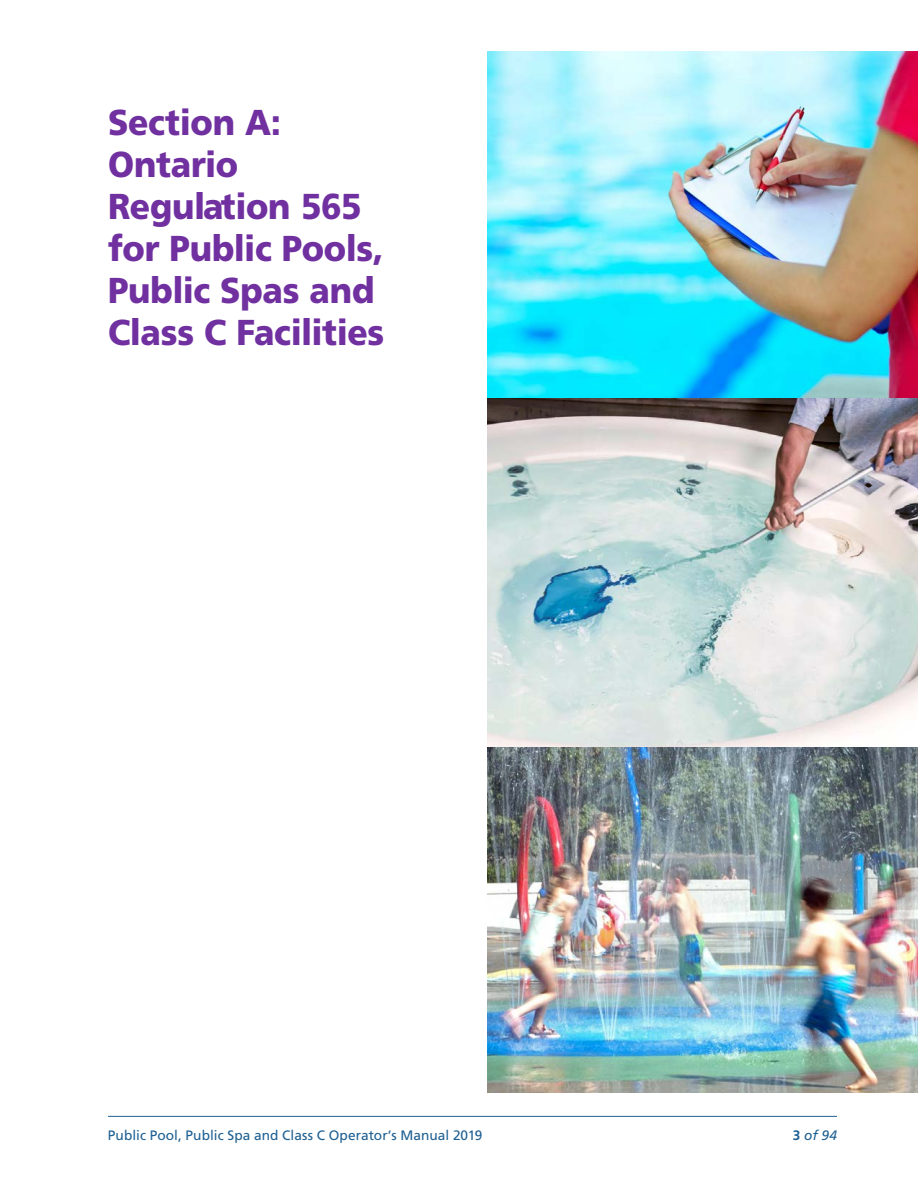
<style>
.page{position:relative;width:918px;height:1188px;background:#fff}
.page>*{position:absolute;margin:0;border:0;box-sizing:border-box;transform-origin:0 0}
.t1{font:900 36px/42px "Frutiger LT Std";letter-spacing:-.01em;color:#7030a0;scale:.93 1}
.t2{font:13.65px "Frutiger LT Std";letter-spacing:.005em;color:#1f6092}
.t3{font:italic 13.65px "Frutiger LT Std";color:#1f6092}
.s1{font-weight:700;font-style:normal}
</style>
<div class="page">
<hr style="left:108px;top:1116px;width:729px;height:1px;background:#1f6092">
<img style="left:488px;top:52px;width:430px;height:1041px">
<h2 class="t1" style="left:108px;top:101px;width:299px">Section A:<br>Ontario<br>Regulation 565 for Public Pools,<br>Public Spas and<br>Class C Facilities</h2>
<p class="t2" style="left:108px;top:1127px;width:376px">Public Pool, Public Spa and Class C Operator’s Manual 2019</p>
<p class="t3" style="left:793px;top:1127px;width:46px"><span class="s1">3</span> of 94</p>
</div>
